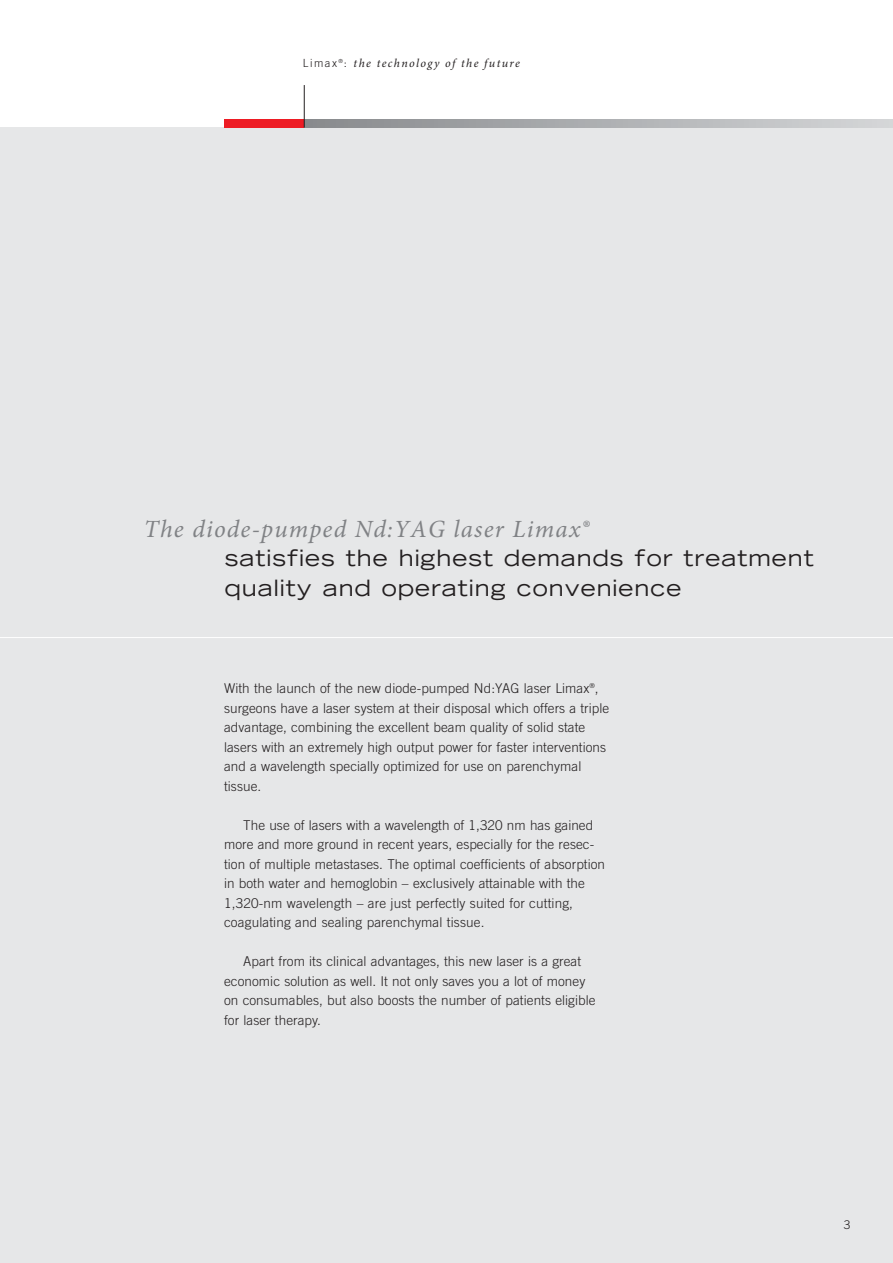
<style>
.page{position:relative;width:893px;height:1263px;background:#fff}
.page>*{position:absolute;margin:0;border:0;box-sizing:border-box;transform-origin:0 0}
.t1{font:italic 24.75px "Minion Pro";letter-spacing:.05em;color:#808285}
.t2{font:expanded 22.5px/29.2px "Trade Gothic LH";letter-spacing:.045em;color:#231f20}
.t3{font:300 13.5px/19.5px "Trade Gothic";letter-spacing:.005em;color:#231f20}
.t4{font:italic 12px "Minion Pro";letter-spacing:.115em;color:#231f20}
.t5{font:300 12px "Trade Gothic";color:#231f20}
.s1{font-family:"Trade Gothic";font-weight:300;font-style:normal;font-size:11.25px}
</style>
<div class="page">
<div style="left:0;top:128px;width:893px;height:1135px;background:#e6e7e8"></div>
<div style="left:224px;top:119px;width:80px;height:9px;background:#ed1c24"></div>
<svg style="left:305px;top:119px;width:588px;height:9px;background:#adafb2"></svg>
<hr style="left:304px;top:85px;width:1px;height:43px;background:#231f20">
<hr style="left:0;top:637px;width:893px;height:1px;background:#fff">
<p class="t4" style="left:303px;top:59px;width:219px"><span class="s1">Limax</span> <sup>®</sup><span class="s1">:</span> the technology of the future</p>
<h1 class="t1" style="left:144px;top:519px;width:447px">The diode-pumped Nd:YAG laser Limax®</h1>
<h2 class="t2" style="left:225px;top:546px;width:591px">satisfies the highest demands for treatment quality and operating convenience</h2>
<p class="t3" style="left:224px;top:680px;width:387px">With the launch of the new diode-pumped Nd:YAG laser Limax<sup>®</sup>, surgeons have a laser system at their disposal which offers a triple advantage, combining the excellent beam quality of solid state lasers with an extremely high output power for faster interventions and a wavelength specially optimized for use on parenchymal tissue.</p>
<p class="t3" style="left:224px;top:816px;width:383px;text-indent:19px">The use of lasers with a wavelength of 1,320 nm has gained more and more ground in recent years, especially for the resec&shy;tion of multiple metastases. The optimal coefficients of absorption in both water and hemoglobin – exclusively attainable with the 1,320-nm wavelength – are just perfectly suited for cutting, coagulating and sealing parenchymal tissue.</p>
<p class="t3" style="left:224px;top:953px;width:373px;text-indent:19px">Apart from its clinical advantages, this new laser is a great economic solution as well. It not only saves you a lot of money on consumables, but also boosts the number of patients eligible for laser therapy.</p>
<p class="t5" style="left:844px;top:1220px;width:8px">3</p>
</div>
